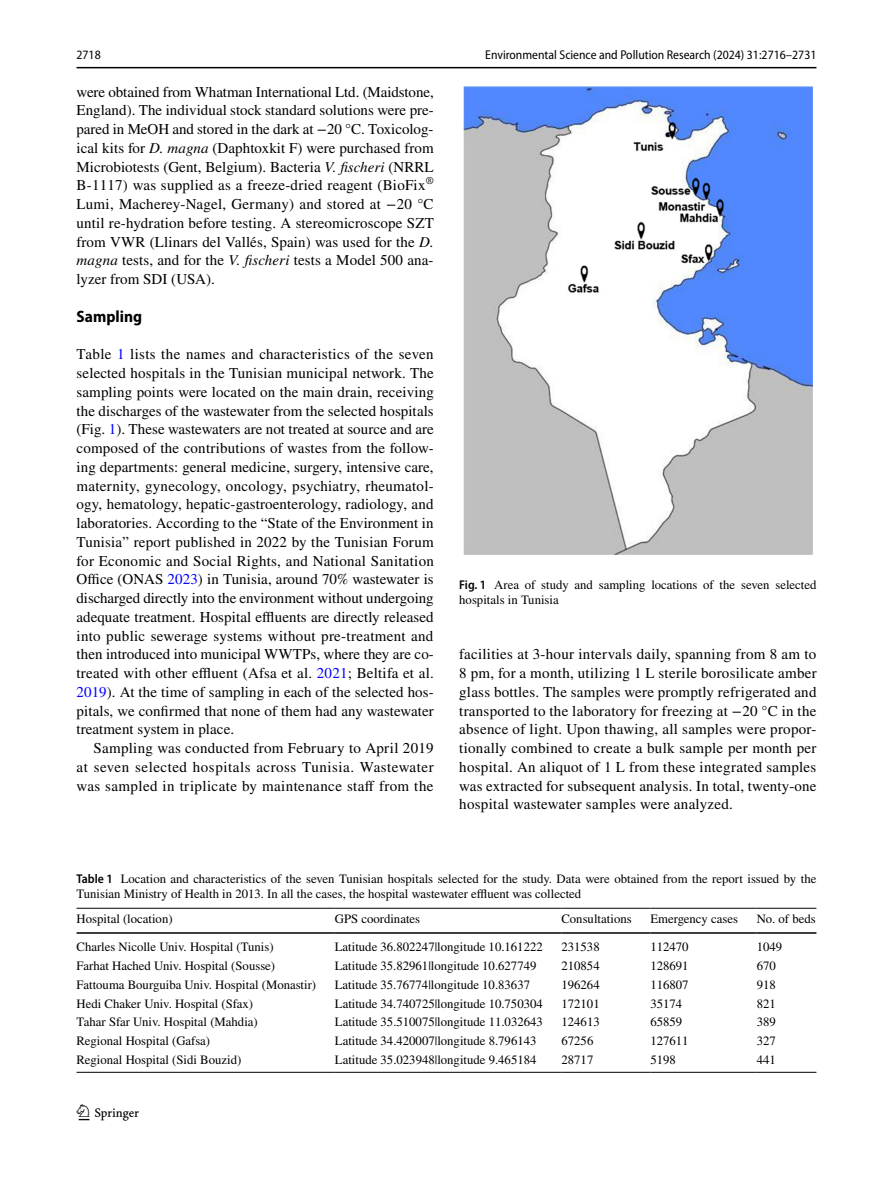
<style>
.page{position:relative;width:893px;height:1187px;background:#fff}
.page>*{position:absolute;margin:0;border:0;box-sizing:border-box;transform-origin:0 0}
.t1{font:22.5px "Springnew Regular 3";color:#000}
.t2{font:700 semi-condensed 16.5px "Myriad Pro";color:#000}
.t3{font:15px/18.8px "STIX";letter-spacing:.01em;color:#000;text-align:justify}
.t4{font:12.75px/15px "STIX";color:#000}
.t5{font:semi-condensed 12.75px "Myriad Pro";color:#000}
.s1{font-style:italic}
.s2{color:#00f}
.s3{font-family:"Myriad Pro";font-weight:600;font-stretch:semi-condensed}
</style>
<div class="page">
<hr style="left:77px;top:67px;width:739px;height:1px;background:#000">
<hr style="left:77px;top:907px;width:258px;height:1px;background:#000">
<hr style="left:77px;top:932px;width:258px;height:1px;background:#000">
<hr style="left:335px;top:907px;width:226px;height:1px;background:#000">
<hr style="left:335px;top:932px;width:226px;height:1px;background:#000">
<hr style="left:561px;top:907px;width:89px;height:1px;background:#000">
<hr style="left:561px;top:932px;width:89px;height:1px;background:#000">
<hr style="left:650px;top:907px;width:107px;height:1px;background:#000">
<hr style="left:650px;top:932px;width:107px;height:1px;background:#000">
<hr style="left:757px;top:907px;width:59px;height:1px;background:#000">
<hr style="left:757px;top:932px;width:59px;height:1px;background:#000">
<hr style="left:77px;top:1071px;width:258px;height:1px;background:#000">
<hr style="left:335px;top:1071px;width:226px;height:1px;background:#000">
<hr style="left:561px;top:1071px;width:89px;height:1px;background:#000">
<hr style="left:650px;top:1071px;width:107px;height:1px;background:#000">
<hr style="left:757px;top:1071px;width:59px;height:1px;background:#000">
<div style="left:459px;top:87px;width:357px;height:467px;background:linear-gradient(to bottom,#fff,#fff)"></div>
<img style="left:463px;top:87px;width:349px;height:467px">
<p class="t5" style="left:77px;top:48px;width:26px">2718</p>
<p class="t5" style="left:485px;top:48px;width:333px">Environmental Science and Pollution Research (2024) 31:2716–2731</p>
<p class="t3" style="left:77px;top:83px;width:359px">were obtained from Whatman International Ltd. (Maidstone, England). The individual stock standard solutions were pre&shy;pared in MeOH and stored in the dark at −20 °C. Toxicolog&shy;ical kits for <span class="s1">D. magna</span> (Daphtoxkit F) were purchased from Microbiotests (Gent, Belgium). Bacteria <span class="s1">V. fischeri</span> (NRRL B-1117) was supplied as a freeze-dried reagent (BioFix<sup>® </sup>Lumi, Macherey-Nagel, Germany) and stored at −20 °C until re-hydration before testing. A stereomicroscope SZT from VWR (Llinars del Vallés, Spain) was used for the <span class="s1">D. magna</span> tests, and for the <span class="s1">V. fischeri</span> tests a Model 500 ana&shy;lyzer from SDI (USA).</p>
<p class="t2" style="left:77px;top:307px;width:67px">Sampling</p>
<p class="t3" style="left:77px;top:346px;width:359px">Table <span class="s2">1</span> lists the names and characteristics of the seven selected hospitals in the Tunisian municipal network. The sampling points were located on the main drain, receiving the discharges of the wastewater from the selected hospitals (Fig. <span class="s2">1</span>). These wastewaters are not treated at source and are composed of the contributions of wastes from the follow&shy;ing departments: general medicine, surgery, intensive care, maternity, gynecology, oncology, psychiatry, rheumatol&shy;ogy, hematology, hepatic-gastroenterology, radiology, and laboratories. According to the “State of the Environment in Tunisia” report published in 2022 by the Tunisian Forum for Economic and Social Rights, and National Sanitation Office (ONAS <span class="s2">2023</span>) in Tunisia, around 70% wastewater is discharged directly into the environment without undergoing adequate treatment. Hospital effluents are directly released into public sewerage systems without pre-treatment and then introduced into municipal WWTPs, where they are co&shy;treated with other effluent (Afsa et al. <span class="s2">2021</span>; Beltifa et al.<br><span class="s2">2019</span>). At the time of sampling in each of the selected hos&shy;pitals, we confirmed that none of them had any wastewater treatment system in place.</p>
<p class="t3" style="left:77px;top:739px;width:359px;text-indent:17px">Sampling was conducted from February to April 2019 at seven selected hospitals across Tunisia. Wastewater was sampled in triplicate by maintenance staff from the</p>
<p class="t4" style="left:459px;top:578px;width:359px"><span class="s3">Fig. 1</span> Area of study and sampling locations of the seven selected hospitals in Tunisia</p>
<p class="t3" style="left:459px;top:646px;width:359px">facilities at 3-hour intervals daily, spanning from 8 am to 8 pm, for a month, utilizing 1 L sterile borosilicate amber glass bottles. The samples were promptly refrigerated and transported to the laboratory for freezing at −20 °C in the absence of light. Upon thawing, all samples were propor&shy;tionally combined to create a bulk sample per month per hospital. An aliquot of 1 L from these integrated samples was extracted for subsequent analysis. In total, twenty-one hospital wastewater samples were analyzed.</p>
<p class="t4" style="left:77px;top:871px;width:741px"><span class="s3">Table 1</span> Location and characteristics of the seven Tunisian hospitals selected for the study. Data were obtained from the report issued by the<br>Tunisian Ministry of Health in 2013. In all the cases, the hospital wastewater effluent was collected</p>
<p class="t4" style="left:77px;top:912px;width:98px">Hospital (location)</p>
<p class="t4" style="left:335px;top:912px;width:87px">GPS coordinates</p>
<p class="t4" style="left:561px;top:912px;width:72px">Consultations</p>
<p class="t4" style="left:650px;top:912px;width:89px">Emergency cases</p>
<p class="t4" style="left:757px;top:912px;width:60px">No. of beds</p>
<p class="t4" style="left:77px;top:940px;width:199px">Charles Nicolle Univ. Hospital (Tunis)</p>
<p class="t4" style="left:335px;top:940px;width:209px">Latitude 36.802247|longitude 10.161222</p>
<p class="t4" style="left:561px;top:940px;width:40px">231538</p>
<p class="t4" style="left:650px;top:940px;width:40px">112470</p>
<p class="t4" style="left:757px;top:940px;width:27px">1049</p>
<p class="t4" style="left:77px;top:959px;width:200px">Farhat Hached Univ. Hospital (Sousse)</p>
<p class="t4" style="left:335px;top:959px;width:203px">Latitude 35.82961|longitude 10.627749</p>
<p class="t4" style="left:561px;top:959px;width:40px">210854</p>
<p class="t4" style="left:650px;top:959px;width:40px">128691</p>
<p class="t4" style="left:757px;top:959px;width:21px">670</p>
<p class="t4" style="left:77px;top:977px;width:241px">Fattouma Bourguiba Univ. Hospital (Monastir)</p>
<p class="t4" style="left:335px;top:977px;width:197px">Latitude 35.76774|longitude 10.83637</p>
<p class="t4" style="left:561px;top:977px;width:40px">196264</p>
<p class="t4" style="left:650px;top:977px;width:40px">116807</p>
<p class="t4" style="left:757px;top:977px;width:21px">918</p>
<p class="t4" style="left:77px;top:996px;width:178px">Hedi Chaker Univ. Hospital (Sfax)</p>
<p class="t4" style="left:335px;top:996px;width:209px">Latitude 34.740725|longitude 10.750304</p>
<p class="t4" style="left:561px;top:996px;width:40px">172101</p>
<p class="t4" style="left:650px;top:996px;width:33px">35174</p>
<p class="t4" style="left:757px;top:996px;width:21px">821</p>
<p class="t4" style="left:77px;top:1015px;width:183px">Tahar Sfar Univ. Hospital (Mahdia)</p>
<p class="t4" style="left:335px;top:1015px;width:209px">Latitude 35.510075|longitude 11.032643</p>
<p class="t4" style="left:561px;top:1015px;width:40px">124613</p>
<p class="t4" style="left:650px;top:1015px;width:33px">65859</p>
<p class="t4" style="left:757px;top:1015px;width:21px">389</p>
<p class="t4" style="left:77px;top:1033px;width:135px">Regional Hospital (Gafsa)</p>
<p class="t4" style="left:335px;top:1033px;width:203px">Latitude 34.420007|longitude 8.796143</p>
<p class="t4" style="left:561px;top:1033px;width:33px">67256</p>
<p class="t4" style="left:650px;top:1033px;width:40px">127611</p>
<p class="t4" style="left:757px;top:1033px;width:21px">327</p>
<p class="t4" style="left:77px;top:1052px;width:166px">Regional Hospital (Sidi Bouzid)</p>
<p class="t4" style="left:335px;top:1052px;width:203px">Latitude 35.023948|longitude 9.465184</p>
<p class="t4" style="left:561px;top:1052px;width:33px">28717</p>
<p class="t4" style="left:650px;top:1052px;width:27px">5198</p>
<p class="t4" style="left:757px;top:1052px;width:21px">441</p>
<h1 class="t1" style="left:79px;top:1104px;width:62px">1 3</h1>
</div>
